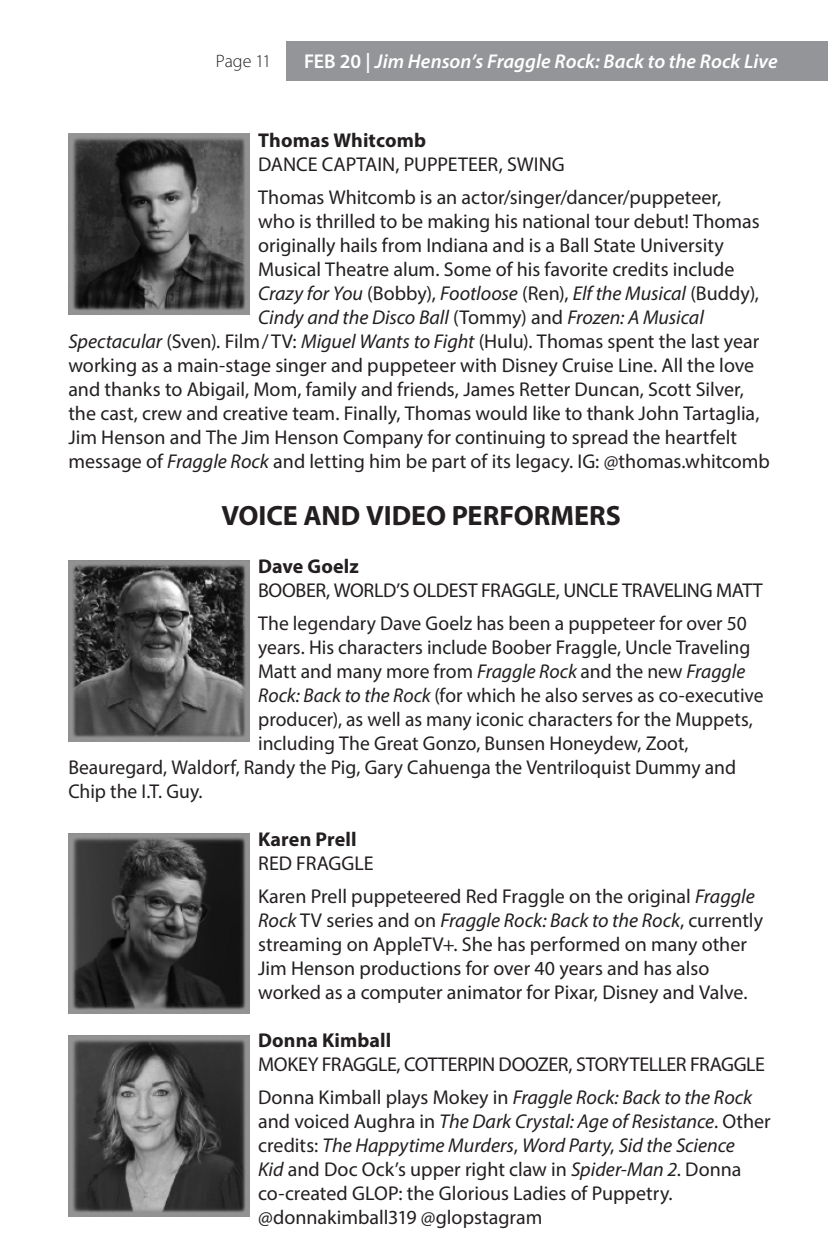
<style>
.page{position:relative;width:828px;height:1260px;background:#fff}
.page>*{position:absolute;margin:0;border:0;box-sizing:border-box;transform-origin:0 0}
.t1{font:700 28px "Myriad Pro";color:#231f20}
.Body_Text{font:20px/24px "Myriad Pro";color:#231f20}
.Heading_3{font:20px "Myriad Pro";letter-spacing:-.015em;color:#231f20}
.Body_Text-2{font:italic 20px "Myriad Pro";letter-spacing:-.005em;color:#231f20}
.t2{font:italic 600 20px "Myriad Pro";letter-spacing:.005em;color:#fff}
.Heading_3-2{font:700 20px "Myriad Pro";letter-spacing:.005em;color:#231f20}
.t3{font:300 18px "Myriad Pro";color:#231f20}
.s1{font-style:normal}
.s2{font-style:italic}
</style>
<div class="page">
<img style="left:68px;top:133px;width:181px;height:181px">
<img style="left:68px;top:561px;width:181px;height:181px">
<img style="left:68px;top:833px;width:181px;height:181px">
<img style="left:68px;top:1036px;width:181px;height:180px">
<div style="left:287px;top:41px;width:541px;height:39px;background:#939598"></div>
<p class="t3" style="left:216px;top:50px;width:57px">Page 11</p>
<p class="t2" style="left:304px;top:48px;width:475px"><span class="s1">FEB 20 |</span> Jim Henson’s Fraggle Rock: Back to the Rock Live</p>
<p class="Heading_3-2" style="left:258px;top:127px;width:169px">Thomas Whitcomb</p>
<p class="Heading_3" style="left:258px;top:152px;width:308px">DANCE CAPTAIN, PUPPETEER, SWING</p>
<p class="Body_Text" style="left:258px;top:185px;width:465px">Thomas Whitcomb is an actor/singer/dancer/puppeteer,</p>
<p class="Body_Text" style="left:258px;top:209px;width:503px">who is thrilled to be making his national tour debut! Thomas</p>
<p class="Body_Text" style="left:258px;top:233px;width:467px">originally hails from Indiana and is a Ball State University</p>
<p class="Body_Text" style="left:258px;top:257px;width:478px">Musical Theatre alum. Some of his favorite credits include</p>
<p class="Body_Text-2" style="left:258px;top:281px;width:502px">Crazy for You <span class="s1">(Bobby),</span> Footloose <span class="s1">(Ren),</span> Elf the Musical <span class="s1">(Buddy),</span></p>
<p class="Body_Text-2" style="left:258px;top:305px;width:447px">Cindy and the Disco Ball <span class="s1">(Tommy) and</span> Frozen: A Musical</p>
<p class="Body_Text" style="left:68px;top:329px;width:692px"><span class="s2">Spectacular</span> (Sven). Film/ TV: <span class="s2">Miguel Wants to Fight</span> (Hulu). Thomas spent the last year</p>
<p class="Body_Text" style="left:68px;top:353px;width:687px">working as a main-stage singer and puppeteer with Disney Cruise Line. All the love</p>
<p class="Body_Text" style="left:68px;top:377px;width:677px">and thanks to Abigail, Mom, family and friends, James Retter Duncan, Scott Silver,</p>
<p class="Body_Text" style="left:68px;top:401px;width:693px">the cast, crew and creative team. Finally, Thomas would like to thank John Tartaglia,</p>
<p class="Body_Text" style="left:68px;top:425px;width:670px">Jim Henson and The Jim Henson Company for continuing to spread the heartfelt</p>
<p class="Body_Text" style="left:68px;top:449px;width:703px">message of <span class="s2">Fraggle Rock</span> and letting him be part of its legacy. IG: @thomas.whitcomb</p>
<p class="t1" style="left:221px;top:497px;width:401px">VOICE AND VIDEO PERFORMERS</p>
<p class="Heading_3-2" style="left:258px;top:553px;width:102px">Dave Goelz</p>
<p class="Heading_3" style="left:258px;top:578px;width:506px">BOOBER, WORLD’S OLDEST FRAGGLE, UNCLE TRAVELING MATT</p>
<p class="Body_Text" style="left:258px;top:611px;width:490px">The legendary Dave Goelz has been a puppeteer for over 50</p>
<p class="Body_Text" style="left:258px;top:635px;width:494px">years. His characters include Boober Fraggle, Uncle Traveling</p>
<p class="Body_Text" style="left:258px;top:659px;width:489px">Matt and many more from <span class="s2">Fraggle Rock</span> and the new <span class="s2">Fraggle</span></p>
<p class="Body_Text" style="left:258px;top:683px;width:507px"><span class="s2">Rock: Back to the Rock</span> (for which he also serves as co-executive</p>
<p class="Body_Text" style="left:258px;top:707px;width:496px">producer), as well as many iconic characters for the Muppets,</p>
<p class="Body_Text" style="left:258px;top:731px;width:432px">including The Great Gonzo, Bunsen Honeydew, Zoot,</p>
<p class="Body_Text" style="left:68px;top:755px;width:669px">Beauregard, Waldorf, Randy the Pig, Gary Cahuenga the Ventriloquist Dummy and</p>
<p class="Body_Text" style="left:68px;top:779px;width:136px">Chip the I.T. Guy.</p>
<p class="Heading_3-2" style="left:258px;top:826px;width:100px">Karen Prell</p>
<p class="Heading_3" style="left:258px;top:851px;width:117px">RED FRAGGLE</p>
<p class="Body_Text" style="left:258px;top:884px;width:506px">Karen Prell puppeteered Red Fraggle on the original <span class="s2">Fraggle Rock</span> TV series and on <span class="s2">Fraggle Rock: Back to the Rock</span>, currently streaming on AppleTV+. She has performed on many other Jim Henson productions for over 40 years and has also worked as a computer animator for Pixar, Disney and Valve.</p>
<p class="Heading_3-2" style="left:258px;top:1027px;width:135px">Donna Kimball</p>
<p class="Heading_3" style="left:258px;top:1052px;width:508px">MOKEY FRAGGLE, COTTERPIN DOOZER, STORYTELLER FRAGGLE</p>
<p class="Body_Text" style="left:258px;top:1085px;width:514px">Donna Kimball plays Mokey in <span class="s2">Fraggle Rock: Back to the Rock </span>and voiced Aughra in <span class="s2">The Dark Crystal: Age of Resistance</span>. Other credits: <span class="s2">The Happytime Murders</span>, <span class="s2">Word Party</span>, <span class="s2">Sid the Science<br>Kid</span> and Doc Ock’s upper right claw in <span class="s2">Spider-Man 2</span>. Donna co‑created GLOP: the Glorious Ladies of Puppetry. @donnakimball319 @glopstagram</p>
</div>
